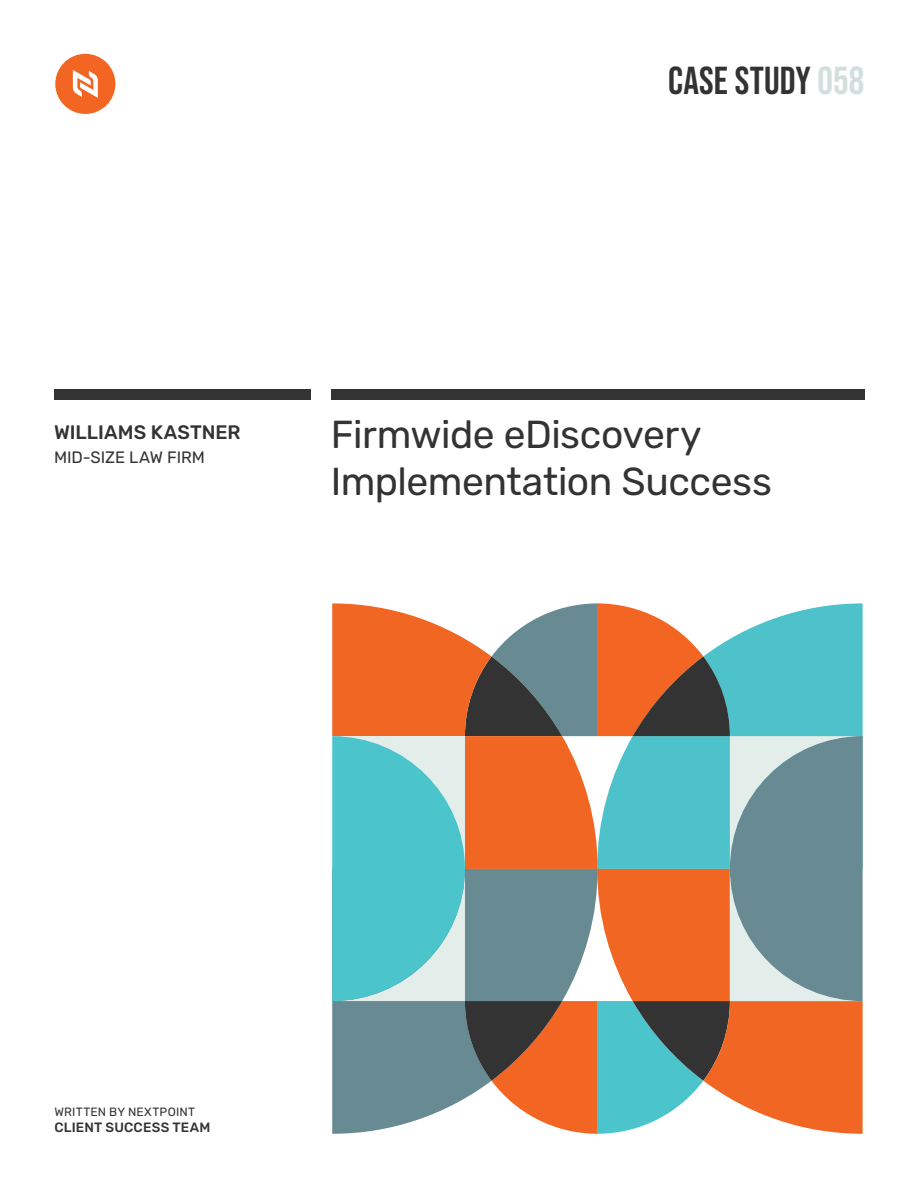
<style>
.page{position:relative;width:918px;height:1188px;background:#fff}
.page>*{position:absolute;margin:0;border:0;box-sizing:border-box;transform-origin:0 0}
.t1{font:39px/46.5px "Rubik";letter-spacing:-.01em;color:#333}
.t2{font:39px "Bebas Neue";letter-spacing:.005em;color:#333}
.t3{font:500 19.5px "Rubik";letter-spacing:.005em;color:#333}
.t4{font:16.5px "Rubik";color:#333}
.t5{font:500 13.5px "Rubik";letter-spacing:.015em;color:#333}
.t6{font:12px "Rubik";letter-spacing:.025em;color:#333}
.s1{color:#d2dfdc}
</style>
<div class="page">
<div style="left:54px;top:389px;width:257px;height:11px;background:#333"></div>
<div style="left:331px;top:389px;width:533px;height:11px;background:#333"></div>
<div style="left:55px;top:54px;width:60px;height:60px;background:#f26523;border-radius:50%"></div>
<svg style="left:73px;top:70px;width:25px;height:28px"></svg>
<svg style="left:332px;top:603px;width:531px;height:531px;background:#9a9787"></svg>
<p class="t2" style="left:668px;top:58px;width:198px">CASE STUDY <span class="s1">058</span></p>
<p class="t3" style="left:54px;top:421px;width:188px">WILLIAMS KASTNER</p>
<p class="t4" style="left:54px;top:448px;width:153px">MID-SIZE LAW FIRM</p>
<p class="t1" style="left:331px;top:413px;width:443px">Firmwide eDiscovery<br>Implementation Success</p>
<p class="t6" style="left:54px;top:1105px;width:142px">WRITTEN BY NEXTPOINT</p>
<p class="t5" style="left:54px;top:1120px;width:157px">CLIENT SUCCESS TEAM</p>
</div>
